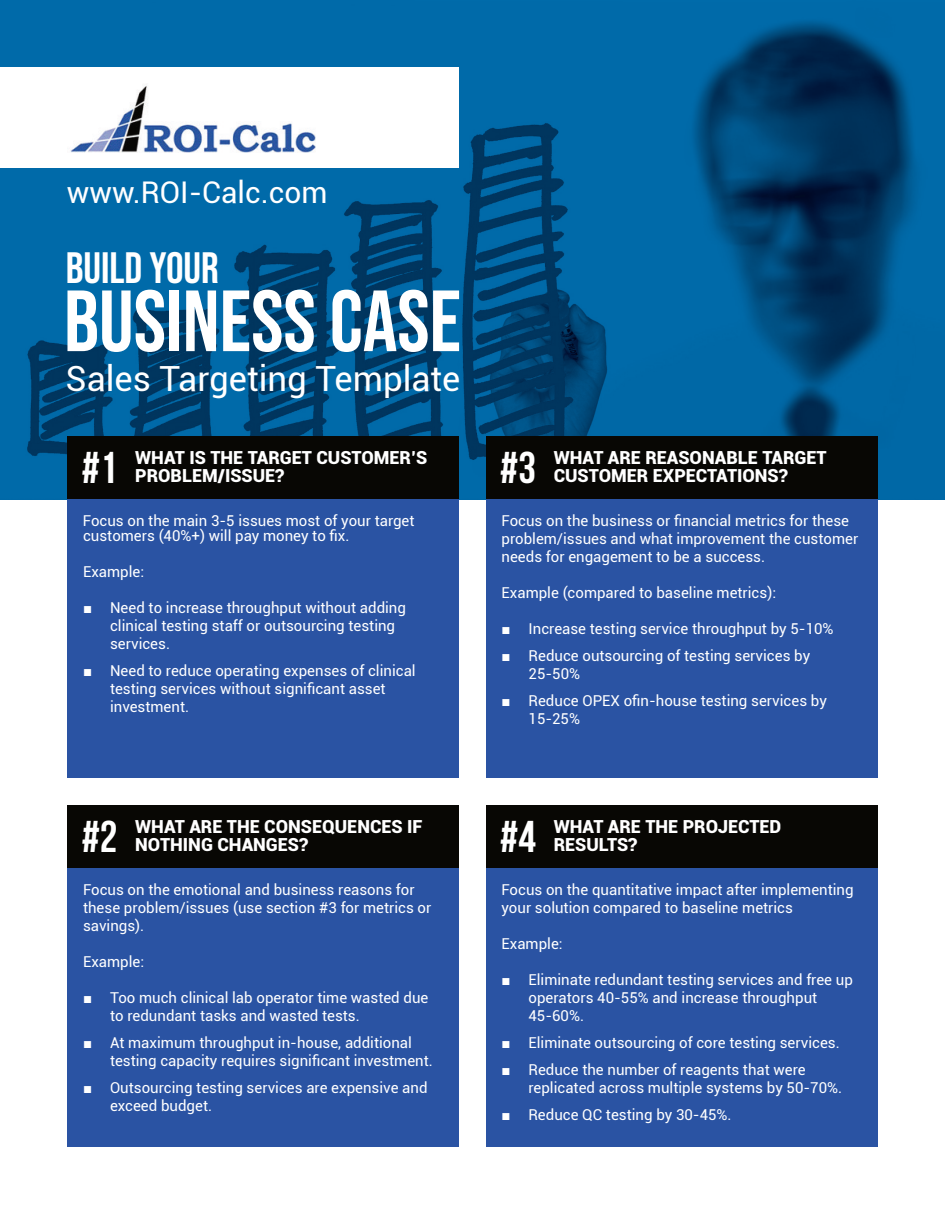
<style>
.page{position:relative;width:945px;height:1215px;background:#fff}
.page>*{position:absolute;margin:0;border:0;box-sizing:border-box;transform-origin:0 0}
.t1{font:86.7px "Bebas Neue";color:#fff}
.t2{font:700 44.25px "Bebas Neue";color:#fff}
.t3{font:43.95px "Bebas Neue";color:#fff}
.t4{font:34.65px "Roboto";color:#fff}
.t5{font:29.85px "Roboto";color:#fff}
.t6{font:900 18px/18px "Roboto";color:#fff}
.t7{font:15px/18px "Roboto";color:#fff}
.s1{font-family:"Arial"}
</style>
<div class="page">
<img style="left:0;top:0;width:945px;height:499px">
<div style="left:486px;top:436px;width:392px;height:342px;background:#2a53a3"></div>
<div style="left:68px;top:806px;width:391px;height:342px;background:#2a53a3"></div>
<div style="left:486px;top:806px;width:392px;height:342px;background:#2a53a3"></div>
<div style="left:68px;top:436px;width:391px;height:342px;background:#2a53a3"></div>
<div style="left:486px;top:436px;width:392px;height:63px;background:#080704"></div>
<div style="left:68px;top:806px;width:391px;height:62px;background:#080704"></div>
<div style="left:486px;top:806px;width:392px;height:62px;background:#080704"></div>
<div style="left:68px;top:436px;width:391px;height:63px;background:#080704"></div>
<div style="left:0;top:68px;width:459px;height:100px;background:#fff"></div>
<img style="left:70px;top:85px;width:246px;height:67px">
<h3 class="t5" style="left:67px;top:171px;width:262px">www.ROI-Calc.com</h3>
<h3 class="t3" style="left:66px;top:243px;width:155px">BUILD YOUR</h3>
<h1 class="t1" style="left:64px;top:272px;width:399px">BUSINESS CASE</h1>
<h3 class="t4" style="left:66px;top:355px;width:396px">Sales Targeting Template</h3>
<h2 class="t2" style="left:82px;top:444px;width:37px">#1</h2>
<p class="t6" style="left:554px;top:448px;width:274px">WHAT ARE REASONABLE TARGET<br>CUSTOMER EXPECTATIONS?</p>
<p class="t6" style="left:135px;top:448px;width:294px">WHAT IS THE TARGET CUSTOMER’S<br>PROBLEM/ISSUE?</p>
<h2 class="t2" style="left:500px;top:444px;width:37px">#3</h2>
<p class="t7" style="left:83px;top:513px;width:333px;line-height:15px">Focus on the main 3-5 issues most of your target customers (40%+) will pay money to fix.</p>
<p class="t7" style="left:83px;top:563px;width:63px">Example:</p>
<p class="t7" style="left:110px;top:599px;width:297px;text-indent:-27px"><span class="s1">■</span> Need to increase throughput without adding clinical testing staff or outsourcing testing services.</p>
<p class="t7" style="left:110px;top:662px;width:307px;text-indent:-27px"><span class="s1">■</span> Need to reduce operating expenses of clinical testing services without significant asset investment.</p>
<p class="t7" style="left:502px;top:512px;width:358px">Focus on the business or financial metrics for these problem/issues and what improvement the customer needs for engagement to be a success.</p>
<p class="t7" style="left:502px;top:584px;width:276px">Example (compared to baseline metrics):</p>
<p class="t7" style="left:502px;top:620px;width:333px"><span class="s1">■</span> Increase testing service throughput by 5-10%</p>
<p class="t7" style="left:529px;top:647px;width:283px;text-indent:-27px"><span class="s1">■</span> Reduce outsourcing of testing services by<br>25-50%</p>
<p class="t7" style="left:529px;top:692px;width:300px;text-indent:-27px"><span class="s1">■</span> Reduce OPEX ofin-house testing services by<br>15-25%</p>
<p class="t6" style="left:135px;top:817px;width:289px">WHAT ARE THE CONSEQUENCES IF<br>NOTHING CHANGES?</p>
<p class="t6" style="left:554px;top:817px;width:229px">WHAT ARE THE PROJECTED<br>RESULTS?</p>
<h2 class="t2" style="left:82px;top:813px;width:37px">#2</h2>
<h2 class="t2" style="left:500px;top:813px;width:37px">#4</h2>
<p class="t7" style="left:83px;top:881px;width:350px">Focus on the emotional and business reasons for these problem/issues (use section #3 for metrics or savings).</p>
<p class="t7" style="left:83px;top:953px;width:63px">Example:</p>
<p class="t7" style="left:110px;top:989px;width:320px;text-indent:-27px"><span class="s1">■</span> Too much clinical lab operator time wasted due to redundant tasks and wasted tests.</p>
<p class="t7" style="left:110px;top:1034px;width:324px;text-indent:-27px"><span class="s1">■</span> At maximum throughput in-house, additional testing capacity requires significant investment.</p>
<p class="t7" style="left:110px;top:1079px;width:319px;text-indent:-27px"><span class="s1">■</span> Outsourcing testing services are expensive and exceed budget.</p>
<p class="t7" style="left:502px;top:881px;width:354px">Focus on the quantitative impact after implementing your solution compared to baseline metrics</p>
<p class="t7" style="left:502px;top:935px;width:63px">Example:</p>
<p class="t7" style="left:529px;top:971px;width:326px;text-indent:-27px"><span class="s1">■</span> Eliminate redundant testing services and free up operators 40-55% and increase throughput<br>45-60%.</p>
<p class="t7" style="left:502px;top:1034px;width:340px"><span class="s1">■</span> Eliminate outsourcing of core testing services.</p>
<p class="t7" style="left:528px;top:1061px;width:315px;text-indent:-27px"><span class="s1">■</span> Reduce the number of reagents that were replicated across multiple systems by 50-70%.</p>
<p class="t7" style="left:501px;top:1106px;width:232px"><span class="s1">■</span> Reduce QC testing by 30-45%.</p>
</div>
